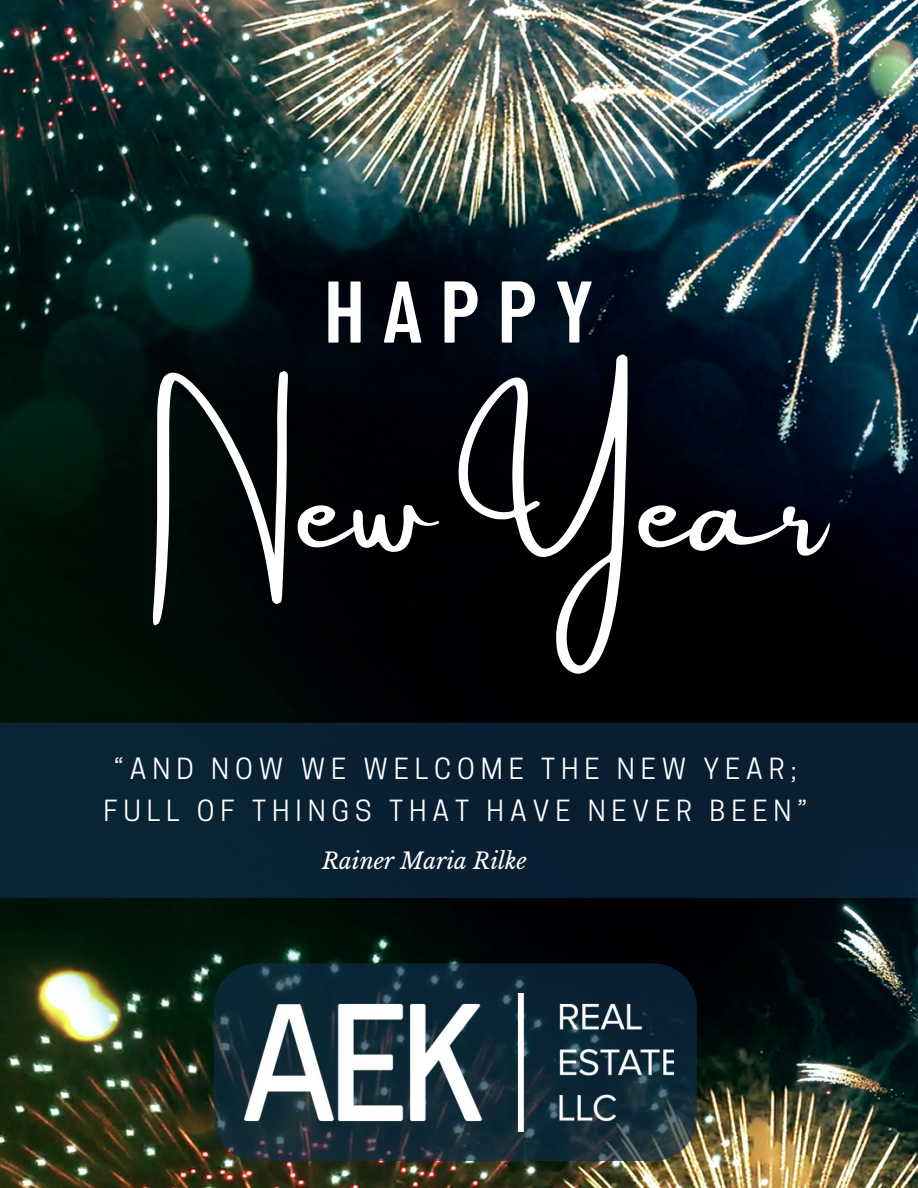
<style>
.page{position:relative;width:918px;height:1188px;background:#fff}
.page>*{position:absolute;margin:0;border:0;box-sizing:border-box;transform-origin:0 0}
.t1{font:132.6px "Amsterdam Two";color:#fff}
.t2{font:600 87.3px "Barlow Condensed";letter-spacing:.2em;color:#fff}
.t3{font:27.3px/42.8px "Cooper Hewitt";letter-spacing:.215em;color:#fff;text-align:center}
.t4{font:italic 22.5px "Libre Baskerville";color:#fff}
</style>
<div class="page">
<img style="left:0;top:0;width:918px;height:1188px">
<svg style="left:214px;top:963px;width:483px;height:198px;background:#172d38"></svg>
<img style="left:244px;top:994px;width:429px;height:137px">
<div style="left:0;top:723px;width:918px;height:175px;background:#091f32"></div>
<p class="t2" style="left:324px;top:255px;width:272px">HAPPY</p>
<p class="t1" style="left:157px;top:433px;width:670px">New Year</p>
<p class="t3" style="left:103px;top:750px;width:705px">“AND NOW WE WELCOME THE NEW YEAR;<br>FULL OF THINGS THAT HAVE NEVER BEEN”</p>
<p class="t4" style="left:322px;top:847px;width:206px">Rainer Maria Rilke</p>
</div>
